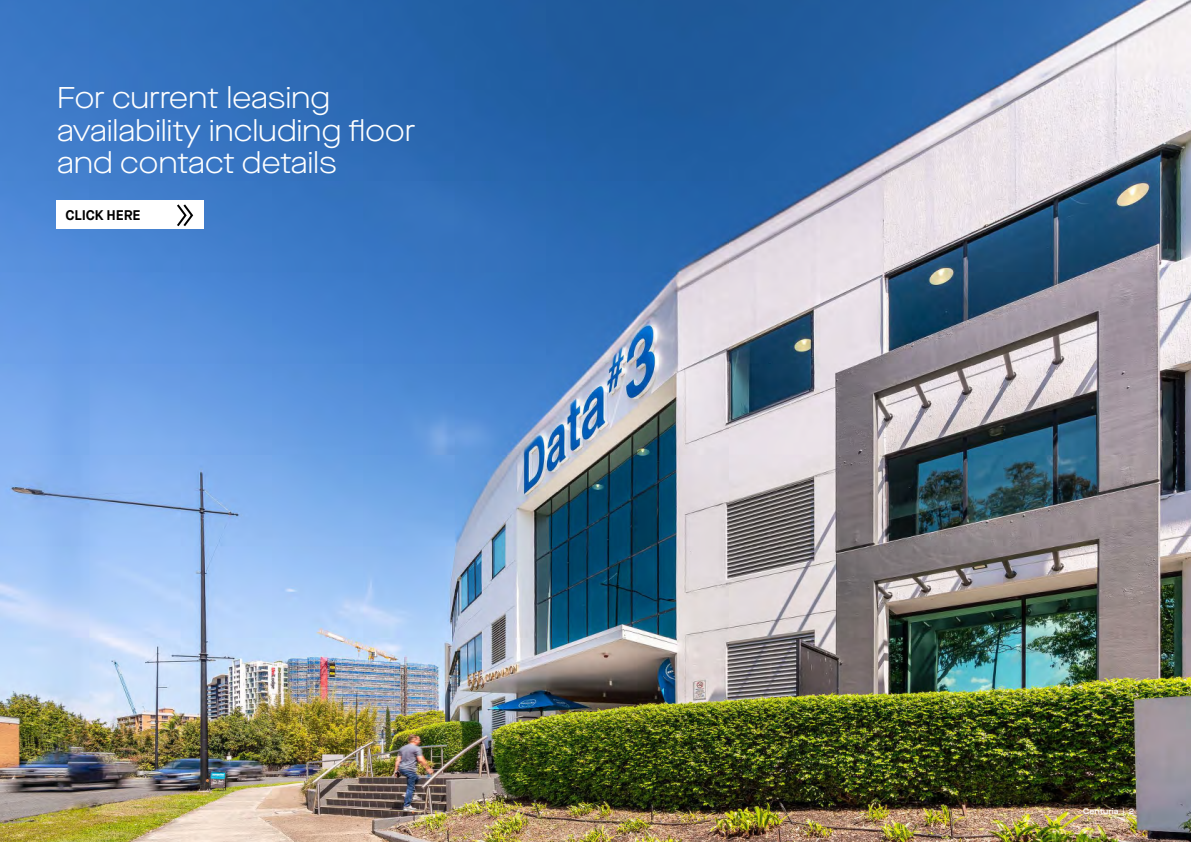
<style>
.page{position:relative;width:1191px;height:842px;background:#fff}
.page>*{position:absolute;margin:0;border:0;box-sizing:border-box;transform-origin:0 0}
.t1{font:300 30px/32.9px "Maison Neue Extended";letter-spacing:-.01em;color:#fff}
.t2{font:700 14px "Maison Neue";letter-spacing:-.01em;color:#000}
.t3{font:600 8px "Maison Neue Extended";color:#fff}
</style>
<div class="page">
<img style="left:0;top:0;width:1191px;height:842px">
<div style="left:57px;top:200px;width:147px;height:29px;background:#fff"></div>
<svg style="left:177px;top:204px;width:17px;height:23px"></svg>
<p class="t1" style="left:57px;top:81px;width:360px">For current leasing availability including floor and contact details</p>
<p class="t2" style="left:66px;top:206px;width:77px">CLICK HERE</p>
<p class="t3" style="left:1083px;top:806px;width:52px">Centuria | 2</p>
</div>
